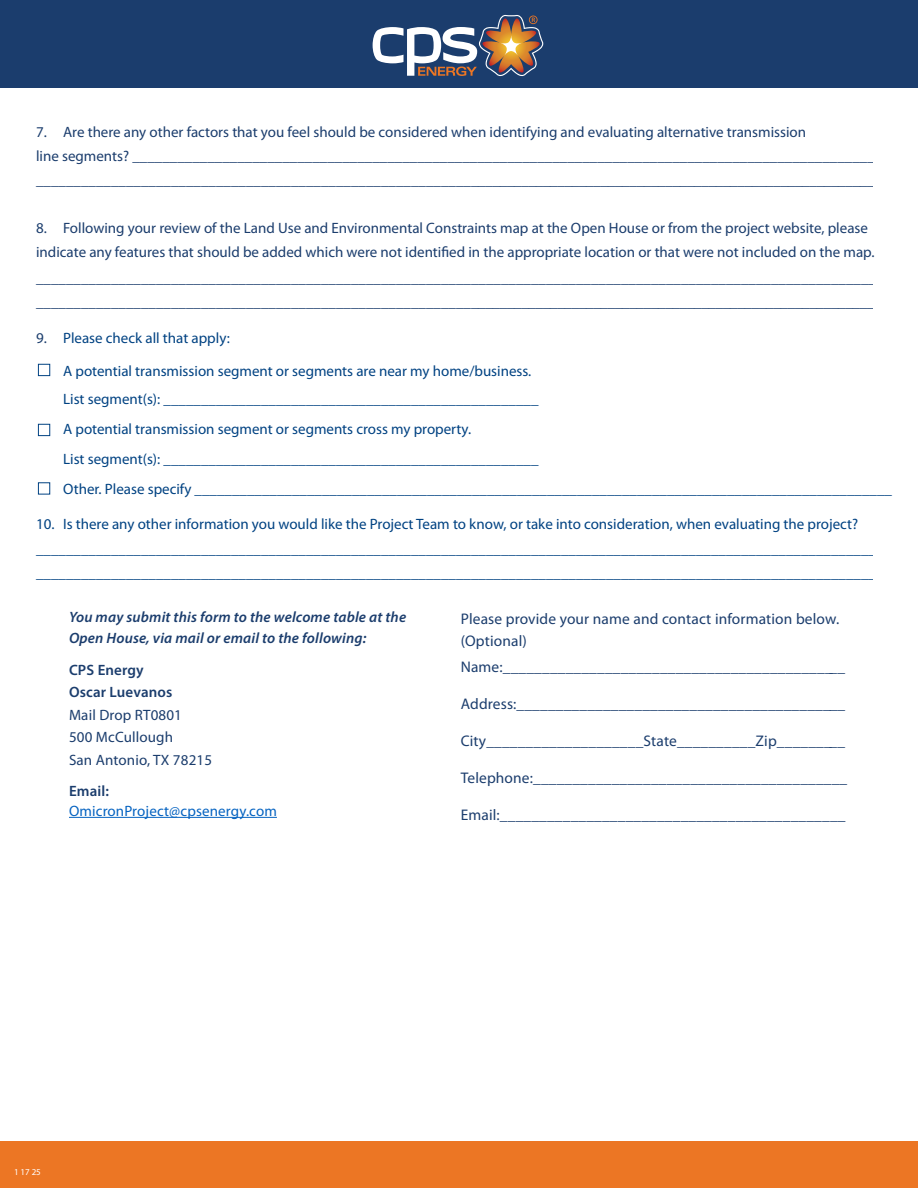
<style>
.page{position:relative;width:918px;height:1188px;background:#fff}
.page>*{position:absolute;margin:0;border:0;box-sizing:border-box;transform-origin:0 0}
.t1{font:15.45px "Myriad Pro";letter-spacing:.01em;color:#1b3d6d}
.t2{font:15px/24px "Myriad Pro";color:#1b3d6d}
.t3{font:15px/24px "Myriad Pro";color:#004282}
.t4{font:italic 600 15px "Myriad Pro";letter-spacing:.01em;color:#1b3d6d}
.t5{font:600 15px "Myriad Pro";letter-spacing:.01em;color:#1b3d6d}
.t6{font:15px "Myriad Pro";letter-spacing:.01em;color:#0563c1}
.t7{font:9px "Myriad Pro";color:#fff}
.s1{color:#1b3d6d}
</style>
<div class="page">
<hr style="left:69px;top:817px;width:208px;height:1px;background:#0563c1">
<div style="left:0;top:0;width:918px;height:87px;background:#1b3d6d"></div>
<svg style="left:373px;top:15px;width:170px;height:61px"></svg>
<div style="left:38px;top:364px;width:12px;height:12px;border:1px solid #004282"></div>
<div style="left:38px;top:424px;width:12px;height:12px;border:1px solid #004282"></div>
<div style="left:38px;top:482px;width:12px;height:12px;border:1px solid #004282"></div>
<div style="left:0;top:1142px;width:918px;height:46px;background:#ec7624"></div>
<p class="t2" style="left:36px;top:120px;width:848px">7. Are there any other factors that you feel should be considered when identifying and evaluating alternative transmission<br>line segments? ____________________________________________________________________________________________________</p>
<p class="t2" style="left:36px;top:168px;width:869px">______________________________________________________________________________________________________________________</p>
<p class="t2" style="left:36px;top:216px;width:840px">8. Following your review of the Land Use and Environmental Constraints map at the Open House or from the project website, please indicate any features that should be added which were not identifed in the appropriate location or that were not included on the map.</p>
<p class="t2" style="left:36px;top:265px;width:876px">___________________________________________________________________________________________________________________ _______________________________________________________________________________________________________________________</p>
<p class="t3" style="left:36px;top:325px;width:195px"><span class="s1">9.</span> Please check all that apply:</p>
<p class="t3" style="left:63px;top:356px;width:477px;line-height:28.5px">A potential transmission segment or segments are near my home/business.<br>List segment(s): __________________________________________________</p>
<p class="t3" style="left:63px;top:414px;width:477px;line-height:30px">A potential transmission segment or segments cross my property.<br>List segment(s): __________________________________________________</p>
<p class="t3" style="left:63px;top:477px;width:830px">Other. Please specify _____________________________________________________________________________________________</p>
<p class="t3" style="left:36px;top:511px;width:824px">10. Is there any other information you would like the Project Team to know, or take into consideration, when evaluating the project?</p>
<p class="t3" style="left:36px;top:537px;width:872px">____________________________________________________________________________________________________________________ ____________________________________________________________________________________________________________________</p>
<p class="t4" style="left:69px;top:608px;width:339px">You may submit this form to the welcome table at the</p>
<p class="t1" style="left:461px;top:609px;width:380px">Please provide your name and contact information below.</p>
<p class="t4" style="left:69px;top:629px;width:299px">Open House, via mail or email to the following:</p>
<p class="t1" style="left:461px;top:631px;width:68px">(Optional)</p>
<p class="t5" style="left:69px;top:660px;width:76px">CPS Energy</p>
<p class="t1" style="left:461px;top:657px;width:386px">Name:____________________________________________</p>
<p class="t5" style="left:69px;top:683px;width:105px">Oscar Luevanos</p>
<p class="t1" style="left:461px;top:694px;width:386px">Address:__________________________________________</p>
<p class="t2" style="left:69px;top:703px;width:114px">Mail Drop RT0801</p>
<p class="t2" style="left:69px;top:725px;width:106px">500 McCullough</p>
<p class="t1" style="left:461px;top:731px;width:386px">City____________________State__________Zip_________</p>
<p class="t2" style="left:69px;top:748px;width:145px">San Antonio, TX 78215</p>
<p class="t1" style="left:461px;top:768px;width:388px">Telephone:________________________________________</p>
<p class="t5" style="left:69px;top:781px;width:42px">Email:</p>
<p class="t6" style="left:69px;top:802px;width:209px">OmicronProject@cpsenergy.com</p>
<p class="t1" style="left:461px;top:805px;width:386px">Email:____________________________________________</p>
<p class="t7" style="left:14px;top:1166px;width:28px">1 17 25</p>
</div>
